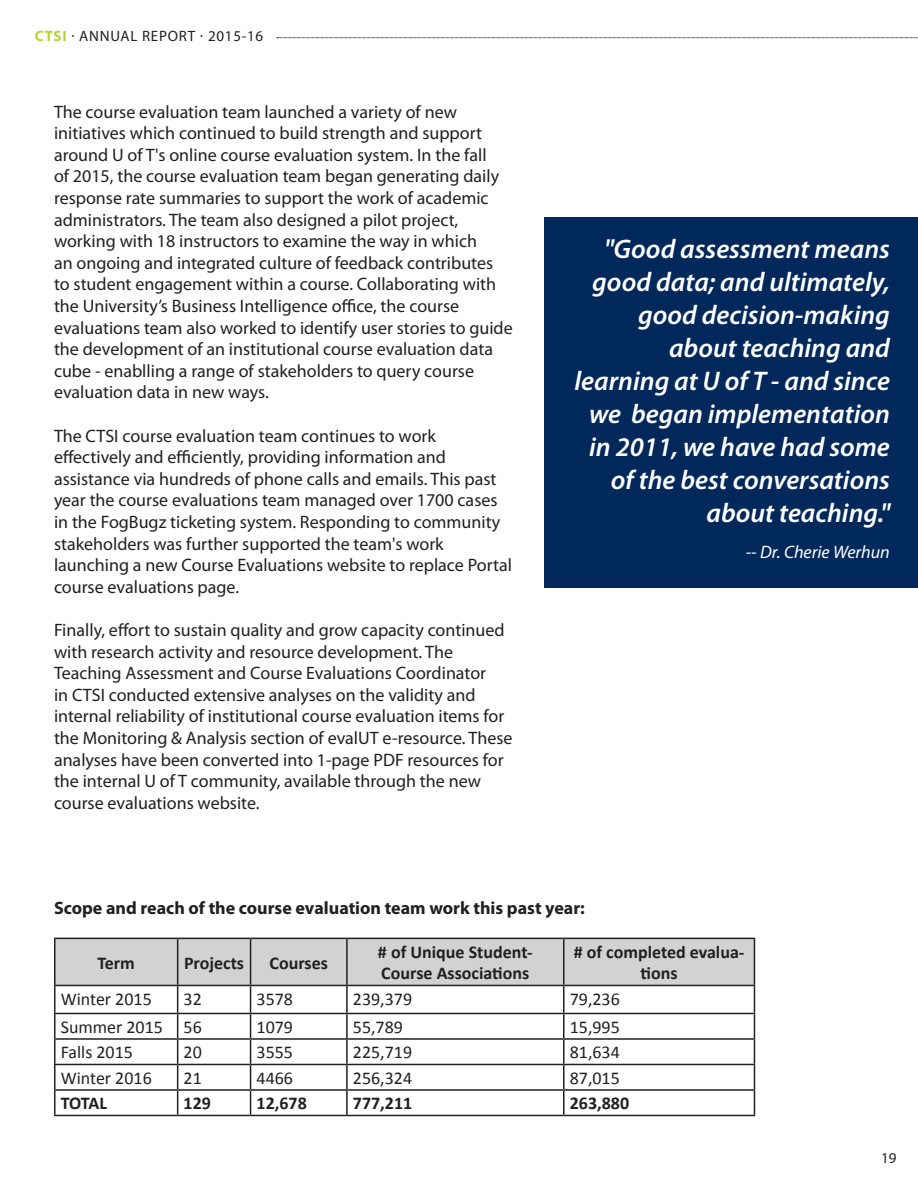
<style>
.page{position:relative;width:918px;height:1188px;background:#fff}
.page>*{position:absolute;margin:0;border:0;box-sizing:border-box;transform-origin:0 0}
.t1{font:italic 600 27px/33px "Myriad Pro";color:#fff;text-align:right}
.t2{font:18px/21.6px "Myriad Pro";color:#231f20}
.t3{font:18px "Calibri";color:#231f20}
.t4{font:700 18px/21.6px "Calibri";color:#231f20}
.t5{font:700 18px "Myriad Pro";color:#231f20}
.t6{font:italic 18px "Myriad Pro";color:#fff}
.t7{font:15px "Myriad Pro";letter-spacing:.05em;color:#231f20}
.s1{font-weight:700;color:#b7d436}
</style>
<div class="page">
<div style="left:544px;top:217px;width:374px;height:371px;background:#00285b"></div>
<hr style="left:54px;top:938px;width:124px;height:1px;background:#231f20">
<hr style="left:54px;top:939px;width:2px;height:46px;background:#231f20">
<hr style="left:54px;top:985px;width:124px;height:1px;background:#231f20">
<hr style="left:54px;top:986px;width:2px;height:27px;background:#231f20">
<hr style="left:54px;top:1013px;width:124px;height:1px;background:#231f20">
<hr style="left:54px;top:1014px;width:2px;height:24px;background:#231f20">
<hr style="left:54px;top:1038px;width:124px;height:2px;background:#231f20">
<hr style="left:54px;top:1040px;width:2px;height:24px;background:#231f20">
<hr style="left:54px;top:1064px;width:124px;height:1px;background:#231f20">
<hr style="left:54px;top:1065px;width:2px;height:24px;background:#231f20">
<hr style="left:54px;top:1089px;width:124px;height:2px;background:#231f20">
<hr style="left:54px;top:1091px;width:2px;height:24px;background:#231f20">
<svg style="left:55px;top:938px;width:700px;height:177px"></svg>
<hr style="left:54px;top:1115px;width:124px;height:1px;background:#231f20">
<hr style="left:178px;top:1115px;width:73px;height:1px;background:#231f20">
<hr style="left:251px;top:1115px;width:96px;height:1px;background:#231f20">
<hr style="left:347px;top:1115px;width:217px;height:1px;background:#231f20">
<hr style="left:564px;top:1115px;width:191px;height:1px;background:#231f20">
<svg style="left:277px;top:37px;width:641px;height:1px"></svg>
<p class="t7" style="left:35px;top:27px;width:230px"><span class="s1">CTSI</span> · ANNUAL REPORT · 2015-16</p>
<p class="t2" style="left:54px;top:100px;width:460px">The course evaluation team launched a variety of new initiatives which continued to build strength and support around U of T's online course evaluation system. In the fall<br>of 2015, the course evaluation team began generating daily response rate summaries to support the work of academic administrators. The team also designed a pilot project, working with 18 instructors to examine the way in which<br>an ongoing and integrated culture of feedback contributes to student engagement within a course. Collaborating with the University’s Business Intelligence office, the course evaluations team also worked to identify user stories to guide the development of an institutional course evaluation data cube - enablling a range of stakeholders to query course evaluation data in new ways.</p>
<p class="t2" style="left:54px;top:424px;width:459px">The CTSI course evaluation team continues to work effectively and efficiently, providing information and assistance via hundreds of phone calls and emails. This past year the course evaluations team managed over 1700 cases in the FogBugz ticketing system. Responding to community stakeholders was further supported the team's work launching a new Course Evaluations website to replace Portal course evaluations page.</p>
<p class="t2" style="left:54px;top:619px;width:460px">Finally, effort to sustain quality and grow capacity continued with research activity and resource development. The Teaching Assessment and Course Evaluations Coordinator<br>in CTSI conducted extensive analyses on the validity and internal reliability of institutional course evaluation items for the Monitoring &amp; Analysis section of evalUT e-resource. These analyses have been converted into 1-page PDF resources for the internal U of T community, available through the new course evaluations website.</p>
<p class="t1" style="left:575px;top:232px;width:317px">"Good assessment means good data; and ultimately, good decision-making about teaching and learning at U of T - and since we began implementation in 2011, we have had some of the best conversations about teaching."</p>
<p class="t6" style="left:746px;top:541px;width:146px">-- Dr. Cherie Werhun</p>
<p class="t5" style="left:54px;top:896px;width:532px">Scope and reach of the course evaluation team work this past year:</p>
<p class="t4" style="left:97px;top:952px;width:39px">Term</p>
<p class="t4" style="left:184px;top:952px;width:62px">Projects</p>
<p class="t4" style="left:270px;top:952px;width:60px">Courses</p>
<p class="t4" style="left:378px;top:941px;width:156px"># of Unique Student-<br>Course Associations</p>
<p class="t4" style="left:574px;top:941px;width:172px;text-align:center"># of completed evalua&shy;tions</p>
<p class="t3" style="left:61px;top:988px;width:93px">Winter 2015</p>
<p class="t3" style="left:184px;top:988px;width:20px">32</p>
<p class="t3" style="left:257px;top:988px;width:38px">3578</p>
<p class="t3" style="left:353px;top:988px;width:61px">239,379</p>
<p class="t3" style="left:570px;top:988px;width:52px">79,236</p>
<p class="t3" style="left:61px;top:1016px;width:104px">Summer 2015</p>
<p class="t3" style="left:184px;top:1016px;width:20px">56</p>
<p class="t3" style="left:257px;top:1016px;width:38px">1079</p>
<p class="t3" style="left:353px;top:1016px;width:52px">55,789</p>
<p class="t3" style="left:570px;top:1016px;width:52px">15,995</p>
<p class="t3" style="left:61px;top:1041px;width:74px">Falls 2015</p>
<p class="t3" style="left:184px;top:1041px;width:20px">20</p>
<p class="t3" style="left:257px;top:1041px;width:38px">3555</p>
<p class="t3" style="left:353px;top:1041px;width:61px">225,719</p>
<p class="t3" style="left:570px;top:1041px;width:52px">81,634</p>
<p class="t3" style="left:61px;top:1067px;width:93px">Winter 2016</p>
<p class="t3" style="left:184px;top:1067px;width:20px">21</p>
<p class="t3" style="left:257px;top:1067px;width:38px">4466</p>
<p class="t3" style="left:353px;top:1067px;width:61px">256,324</p>
<p class="t3" style="left:570px;top:1067px;width:52px">87,015</p>
<p class="t4" style="left:61px;top:1093px;width:48px">TOTAL</p>
<p class="t4" style="left:184px;top:1093px;width:29px">129</p>
<p class="t4" style="left:257px;top:1093px;width:52px">12,678</p>
<p class="t4" style="left:353px;top:1093px;width:61px">777,211</p>
<p class="t4" style="left:570px;top:1093px;width:61px">263,880</p>
<p class="t7" style="left:881px;top:1148px;width:17px">19</p>
</div>
